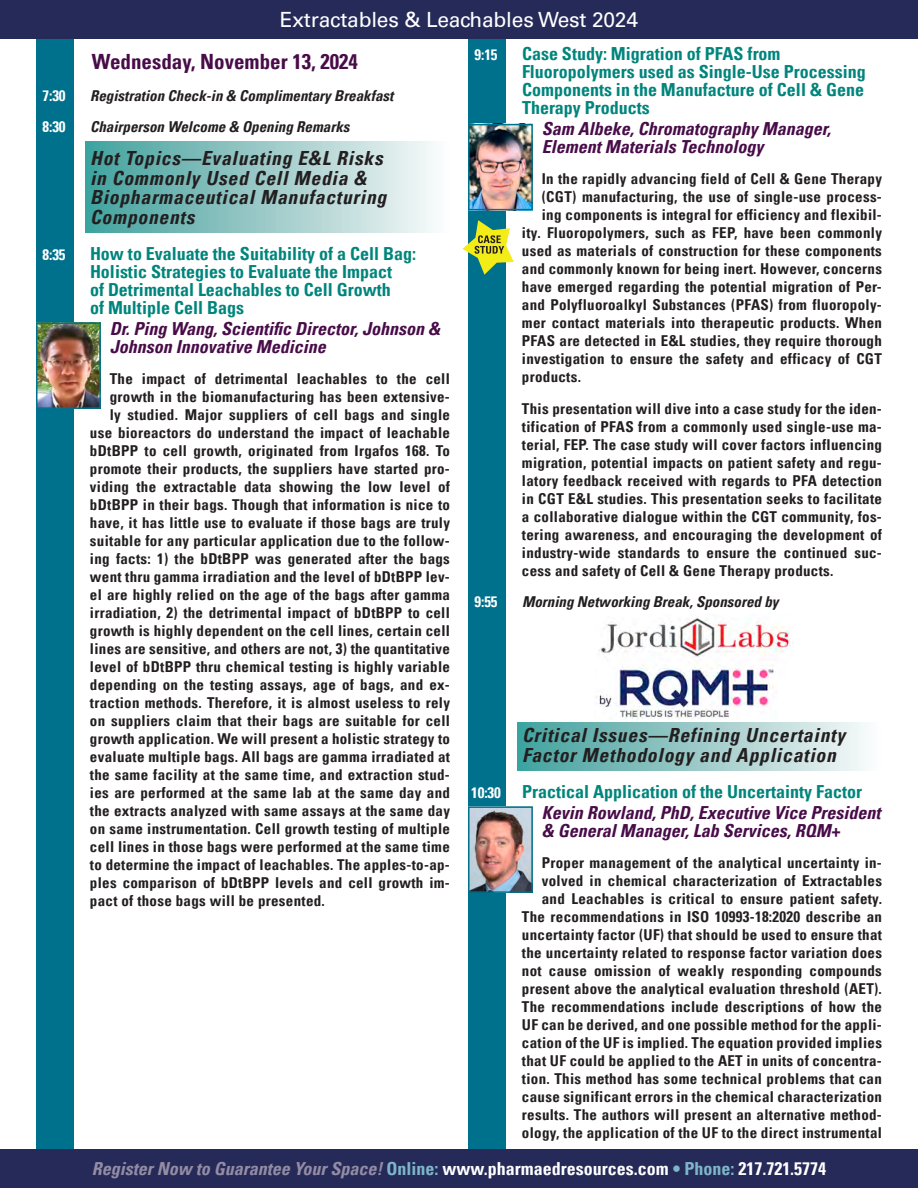
<style>
.page{position:relative;width:918px;height:1188px;background:#fff}
.page>*{position:absolute;margin:0;border:0;box-sizing:border-box;transform-origin:0 0}
.t1{font:21px "Univers LT Pro 55 Roman";letter-spacing:-.01em;color:#fff}
.Header_Date{font:700 condensed 21px "Univers LT Pro";color:#480c49}
.t2{font:italic 700 condensed 19.5px/19.5px "Univers LT Pro";letter-spacing:.04em;color:#231f20}
.t3{font:700 condensed 18px/18px "Univers LT Pro";color:#00857c}
.Speaker{font:italic 700 condensed 18px/18px "Univers LT Pro";color:#480c49}
.t4{font:700 condensed 18px "Univers LT Pro";color:#fff}
.body_copy{font:700 condensed 15px/18px "Univers LT Pro";letter-spacing:.02em;color:#231f20;text-align:justify}
.Break_head{font:italic 700 condensed 15px "Univers LT Pro";color:#231f20}
.Break_head-2{font:700 condensed 15px "Univers LT Pro";color:#fff}
.s1{font-size:15px;color:#fff}
.s2{font-style:italic;color:#938ca4}
.s3{color:#7eb6c9}
</style>
<div class="page">
<div style="left:36px;top:0;width:37px;height:1188px;background:#00718c"></div>
<div style="left:468px;top:0;width:37px;height:1188px;background:#00718c"></div>
<div style="left:0;top:0;width:918px;height:39px;background:#262a59"></div>
<div style="left:0;top:1149px;width:918px;height:39px;background:#262a59"></div>
<div style="left:518px;top:723px;width:364px;height:48px;background:linear-gradient(to right,#41a09c,#fbfafa)"></div>
<div style="left:86px;top:142px;width:364px;height:91px;background:linear-gradient(to right,#41a09c,#faf9fa)"></div>
<img style="left:39px;top:325px;width:59px;height:81px">
<div style="left:36px;top:322px;width:65px;height:87px;border:2px solid #00718c"></div>
<img style="left:471px;top:127px;width:59px;height:80px">
<div style="left:468px;top:124px;width:65px;height:86px;border:2px solid #00718c"></div>
<svg style="left:462px;top:220px;width:52px;height:55px"></svg>
<img style="left:595px;top:617px;width:199px;height:103px">
<img style="left:471px;top:809px;width:59px;height:81px">
<div style="left:468px;top:806px;width:65px;height:87px;border:2px solid #00718c"></div>
<h1 class="t1" style="left:280px;top:5px;width:360px">Extractables &amp; Leachables West 2024</h1>
<p class="Break_head-2" style="left:474px;top:45px;width:25px">9:15</p>
<p class="t3" style="left:522px;top:44px;width:345px">Case Study: Migration of PFAS from Fluoropolymers used as Single-Use Processing Components in the Manufacture of Cell &amp; Gene Therapy Products</p>
<p class="Speaker" style="left:542px;top:119px;width:290px">Sam Albeke, Chromatography Manager,<br>Element Materials Technology</p>
<p class="body_copy" style="left:542px;top:169px;width:342px">In the rapidly advancing field of Cell &amp; Gene Therapy</p>
<p class="body_copy" style="left:542px;top:187px;width:342px">(CGT) manufacturing, the use of single-use process-</p>
<p class="body_copy" style="left:542px;top:205px;width:342px">ing components is integral for efficiency and flexibil-</p>
<p class="body_copy" style="left:522px;top:223px;width:362px">ity. Fluoropolymers, such as FEP, have been commonly</p>
<p class="body_copy" style="left:522px;top:241px;width:361px">used as materials of construction for these components</p>
<p class="body_copy" style="left:522px;top:259px;width:362px">and commonly known for being inert. However, concerns</p>
<p class="body_copy" style="left:522px;top:277px;width:361px">have emerged regarding the potential migration of Per-</p>
<p class="body_copy" style="left:522px;top:295px;width:361px">and Polyfluoroalkyl Substances (PFAS) from fluoropoly-</p>
<p class="body_copy" style="left:522px;top:313px;width:362px">mer contact materials into therapeutic products. When</p>
<p class="body_copy" style="left:522px;top:331px;width:361px">PFAS are detected in E&amp;L studies, they require thorough</p>
<p class="body_copy" style="left:522px;top:349px;width:361px">investigation to ensure the safety and efficacy of CGT</p>
<p class="body_copy" style="left:522px;top:367px;width:61px">products.</p>
<p class="body_copy" style="left:522px;top:399px;width:362px">This presentation will dive into a case study for the iden&shy;tification of PFAS from a commonly used single-use ma&shy;terial, FEP. The case study will cover factors influencing migration, potential impacts on patient safety and regu&shy;latory feedback received with regards to PFA detection in CGT E&amp;L studies. This presentation seeks to facilitate a collaborative dialogue within the CGT community, fos&shy;tering awareness, and encouraging the development of industry-wide standards to ensure the continued suc&shy;cess and safety of Cell &amp; Gene Therapy products.</p>
<p class="Break_head-2" style="left:474px;top:592px;width:25px">9:55</p>
<p class="Break_head" style="left:522px;top:592px;width:258px">Morning Networking Break, Sponsored by</p>
<p class="Header_Date" style="left:92px;top:49px;width:267px">Wednesday, November 13, 2024</p>
<p class="Break_head-2" style="left:42px;top:86px;width:25px">7:30</p>
<p class="Break_head" style="left:90px;top:86px;width:305px">Registration Check-in &amp; Complimentary Breakfast</p>
<p class="Break_head-2" style="left:42px;top:118px;width:25px">8:30</p>
<p class="Break_head" style="left:90px;top:118px;width:261px">Chairperson Welcome &amp; Opening Remarks</p>
<p class="t2" style="left:90px;top:148px;width:298px">Hot Topics—Evaluating E&amp;L Risks in Commonly Used Cell Media &amp;<br>Biopharmaceutical Manufacturing<br>Components</p>
<p class="Break_head-2" style="left:42px;top:245px;width:25px">8:35</p>
<p class="t3" style="left:90px;top:244px;width:328px">How to Evaluate the Suitability of a Cell Bag:<br>Holistic Strategies to Evaluate the Impact<br>of Detrimental Leachables to Cell Growth<br>of Multiple Cell Bags</p>
<p class="Speaker" style="left:110px;top:319px;width:332px">Dr. Ping Wang, Scientific Director, Johnson &amp;<br>Johnson Innovative Medicine</p>
<p class="body_copy" style="left:110px;top:370px;width:342px">The impact of detrimental leachables to the cell</p>
<p class="body_copy" style="left:110px;top:388px;width:342px">growth in the biomanufacturing has been extensive-</p>
<p class="body_copy" style="left:110px;top:406px;width:342px">ly studied. Major suppliers of cell bags and single</p>
<p class="body_copy" style="left:90px;top:424px;width:362px">use bioreactors do understand the impact of leachable</p>
<p class="body_copy" style="left:90px;top:442px;width:362px">bDtBPP to cell growth, originated from Irgafos 168. To</p>
<p class="body_copy" style="left:90px;top:460px;width:361px">promote their products, the suppliers have started pro-</p>
<p class="body_copy" style="left:90px;top:478px;width:362px">viding the extractable data showing the low level of</p>
<p class="body_copy" style="left:90px;top:496px;width:362px">bDtBPP in their bags. Though that information is nice to</p>
<p class="body_copy" style="left:90px;top:514px;width:362px">have, it has little use to evaluate if those bags are truly</p>
<p class="body_copy" style="left:90px;top:532px;width:361px">suitable for any particular application due to the follow-</p>
<p class="body_copy" style="left:90px;top:550px;width:361px">ing facts: 1) the bDtBPP was generated after the bags</p>
<p class="body_copy" style="left:90px;top:568px;width:361px">went thru gamma irradiation and the level of bDtBPP lev-</p>
<p class="body_copy" style="left:90px;top:586px;width:362px">el are highly relied on the age of the bags after gamma</p>
<p class="body_copy" style="left:90px;top:604px;width:361px">irradiation, 2) the detrimental impact of bDtBPP to cell</p>
<p class="body_copy" style="left:90px;top:622px;width:362px">growth is highly dependent on the cell lines, certain cell</p>
<p class="body_copy" style="left:90px;top:640px;width:362px">lines are sensitive, and others are not, 3) the quantitative</p>
<p class="body_copy" style="left:90px;top:658px;width:362px">level of bDtBPP thru chemical testing is highly variable</p>
<p class="body_copy" style="left:90px;top:676px;width:361px">depending on the testing assays, age of bags, and ex-</p>
<p class="body_copy" style="left:90px;top:694px;width:362px">traction methods. Therefore, it is almost useless to rely</p>
<p class="body_copy" style="left:90px;top:712px;width:361px">on suppliers claim that their bags are suitable for cell</p>
<p class="body_copy" style="left:90px;top:730px;width:362px">growth application. We will present a holistic strategy to</p>
<p class="body_copy" style="left:90px;top:748px;width:362px">evaluate multiple bags. All bags are gamma irradiated at</p>
<p class="body_copy" style="left:90px;top:766px;width:361px">the same facility at the same time, and extraction stud-</p>
<p class="body_copy" style="left:90px;top:784px;width:362px">ies are performed at the same lab at the same day and</p>
<p class="body_copy" style="left:90px;top:802px;width:362px">the extracts analyzed with same assays at the same day</p>
<p class="body_copy" style="left:90px;top:820px;width:362px">on same instrumentation. Cell growth testing of multiple</p>
<p class="body_copy" style="left:90px;top:838px;width:361px">cell lines in those bags were performed at the same time</p>
<p class="body_copy" style="left:90px;top:856px;width:362px">to determine the impact of leachables. The apples-to-ap-</p>
<p class="body_copy" style="left:90px;top:874px;width:361px">ples comparison of bDtBPP levels and cell growth im-</p>
<p class="body_copy" style="left:90px;top:892px;width:236px">pact of those bags will be presented.</p>
<p class="t2" style="left:522px;top:725px;width:325px">Critical Issues—Refining Uncertainty<br>Factor Methodology and Application</p>
<p class="t3" style="left:471px;top:782px;width:392px"><span class="s1">10:30</span> Practical Application of the Uncertainty Factor</p>
<p class="Speaker" style="left:542px;top:803px;width:340px">Kevin Rowland, PhD, Executive Vice President &amp; General Manager, Lab Services, RQM+</p>
<p class="body_copy" style="left:522px;top:853px;width:362px;text-align:right">Proper management of the analytical uncertainty in&shy;volved in chemical characterization of Extractables and Leachables is critical to ensure patient safety.<br>The recommendations in ISO 10993-18:2020 describe an uncertainty factor (UF) that should be used to ensure that the uncertainty related to response factor variation does not cause omission of weakly responding compounds present above the analytical evaluation threshold (AET).<br>The recommendations include descriptions of how the UF can be derived, and one possible method for the appli&shy;cation of the UF is implied. The equation provided implies that UF could be applied to the AET in units of concentra&shy;tion. This method has some technical problems that can cause significant errors in the chemical characterization results. The authors will present an alternative method&shy;ology, the application of the UF to the direct instrumental</p>
<p class="t4" style="left:92px;top:1158px;width:736px"><span class="s2">Register Now to Guarantee Your Space!</span> <span class="s3">Online:</span> www.pharmaedresources.com <span class="s3">• Phone:</span> 217.721.5774</p>
</div>
